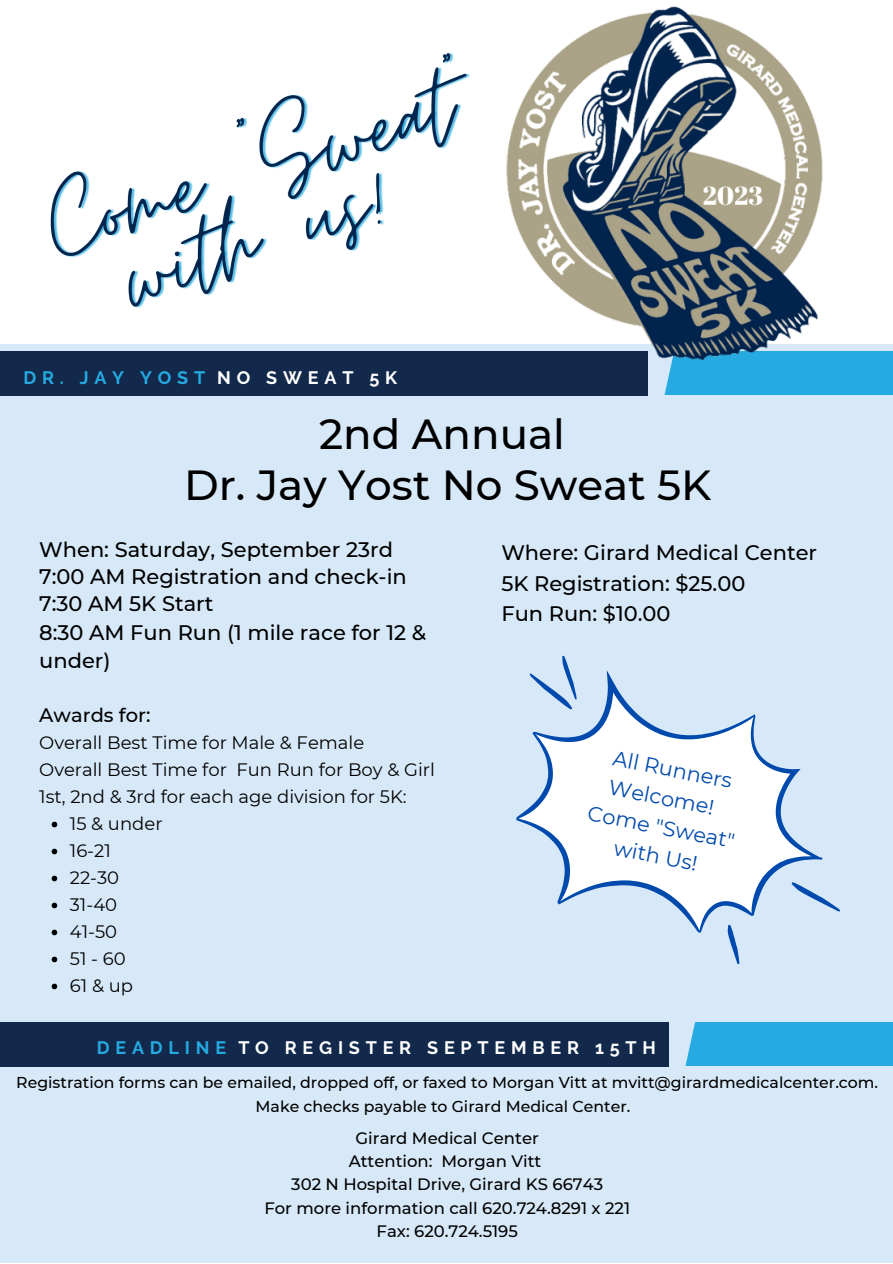
<style>
.page{position:relative;width:893px;height:1264px;background:#fff}
.page>*{position:absolute;margin:0;border:0;box-sizing:border-box;transform-origin:0 0}
.t1{font:500 42px "Montserrat";color:#000}
.t2{font:500 21px/28px "Montserrat";color:#000}
.t3{font:21px "Montserrat";color:#004aad}
.t4{font:500 19.5px "Montserrat";color:#000}
.t5{font:18px "Montserrat";color:#000}
.t6{font:700 18px "Raleway";letter-spacing:.32em;color:#fff}
.t7{font:700 18px "Raleway";letter-spacing:.32em;color:#25aae1}
.t8{font:500 16.5px "Montserrat";color:#000}
.t9{font:500 15.75px "Montserrat";color:#000}
</style>
<div class="page">
<div style="left:0;top:344px;width:892px;height:918px;background:#d7e9f8"></div>
<div style="left:651px;top:351px;width:241px;height:44px;background:#25aae1"></div>
<svg style="left:647px;top:382px;width:21px;height:14px"></svg>
<div style="left:0;top:351px;width:647px;height:45px;background:#13294b"></div>
<div style="left:672px;top:1021px;width:220px;height:44px;background:#25aae1"></div>
<svg style="left:644px;top:1021px;width:68px;height:46px"></svg>
<div style="left:0;top:1021px;width:668px;height:45px;background:#13294b"></div>
<svg style="left:52px;top:821px;width:5px;height:6px"></svg>
<svg style="left:52px;top:848px;width:5px;height:6px"></svg>
<svg style="left:52px;top:875px;width:5px;height:6px"></svg>
<svg style="left:52px;top:902px;width:5px;height:6px"></svg>
<svg style="left:52px;top:929px;width:5px;height:6px"></svg>
<svg style="left:52px;top:956px;width:5px;height:6px"></svg>
<svg style="left:52px;top:983px;width:5px;height:6px"></svg>
<svg style="left:516px;top:670px;width:324px;height:263px"></svg>
<svg style="left:523px;top:655px;width:63px;height:54px"></svg>
<svg style="left:787px;top:882px;width:53px;height:29px"></svg>
<svg style="left:719px;top:924px;width:29px;height:40px"></svg>
<img style="left:524px;top:6px;width:299px;height:376px">
<img style="left:50px;top:52px;width:474px;height:256px">
<p class="t7" style="left:23px;top:366px;width:183px">DR. JAY YOST</p>
<p class="t6" style="left:217px;top:366px;width:181px">NO SWEAT 5K</p>
<p class="t1" style="left:319px;top:408px;width:247px">2nd Annual</p>
<p class="t1" style="left:184px;top:459px;width:528px">Dr. Jay Yost No Sweat 5K</p>
<p class="t2" style="left:39px;top:536px;width:355px">When: Saturday, September 23rd</p>
<p class="t2" style="left:39px;top:563px;width:369px">7:00 AM Registration and check-in</p>
<p class="t2" style="left:39px;top:590px;width:176px">7:30 AM 5K Start</p>
<p class="t2" style="left:39px;top:618px;width:388px">8:30 AM Fun Run (1 mile race for 12 &amp; under)</p>
<p class="t4" style="left:39px;top:702px;width:113px">Awards for:</p>
<p class="t5" style="left:39px;top:731px;width:326px">Overall Best Time for Male &amp; Female</p>
<p class="t5" style="left:39px;top:758px;width:397px">Overall Best Time for Fun Run for Boy &amp; Girl</p>
<p class="t5" style="left:39px;top:785px;width:369px">1st, 2nd &amp; 3rd for each age division for 5K:</p>
<p class="t5" style="left:70px;top:812px;width:94px">15 &amp; under</p>
<p class="t5" style="left:70px;top:839px;width:43px">16-21</p>
<p class="t5" style="left:70px;top:866px;width:51px">22-30</p>
<p class="t5" style="left:70px;top:893px;width:49px">31-40</p>
<p class="t5" style="left:70px;top:920px;width:49px">41-50</p>
<p class="t5" style="left:70px;top:947px;width:57px">51 - 60</p>
<p class="t5" style="left:70px;top:974px;width:65px">61 &amp; up</p>
<p class="t2" style="left:501px;top:538px;width:317px">Where: Girard Medical Center</p>
<p class="t2" style="left:501px;top:569px;width:245px">5K Registration: $25.00</p>
<p class="t2" style="left:501px;top:599px;width:171px">Fun Run: $10.00</p>
<p class="t3" style="left:615px;top:745px;width:122px;rotate:11deg">All Runners</p>
<p class="t3" style="left:590px;top:800px;width:151px;rotate:11deg">Come "Sweat"</p>
<p class="t3" style="left:616px;top:835px;width:86px;rotate:11deg">with Us!</p>
<p class="t3" style="left:611px;top:774px;width:108px;rotate:11deg">Welcome!</p>
<p class="t7" style="left:97px;top:1036px;width:131px">DEADLINE</p>
<p class="t6" style="left:238px;top:1036px;width:419px">TO REGISTER SEPTEMBER 15TH</p>
<p class="t9" style="left:16px;top:1072px;width:863px">Registration forms can be emailed, dropped off, or faxed to Morgan Vitt at mvitt@girardmedicalcenter.com.</p>
<p class="t9" style="left:255px;top:1096px;width:376px">Make checks payable to Girard Medical Center.</p>
<p class="t8" style="left:355px;top:1128px;width:185px">Girard Medical Center</p>
<p class="t8" style="left:348px;top:1151px;width:194px">Attention: Morgan Vitt</p>
<p class="t8" style="left:291px;top:1174px;width:313px">302 N Hospital Drive, Girard KS 66743</p>
<p class="t8" style="left:264px;top:1197px;width:367px">For more information call 620.724.8291 x 221</p>
<p class="t8" style="left:376px;top:1220px;width:143px">Fax: 620.724.5195</p>
</div>
